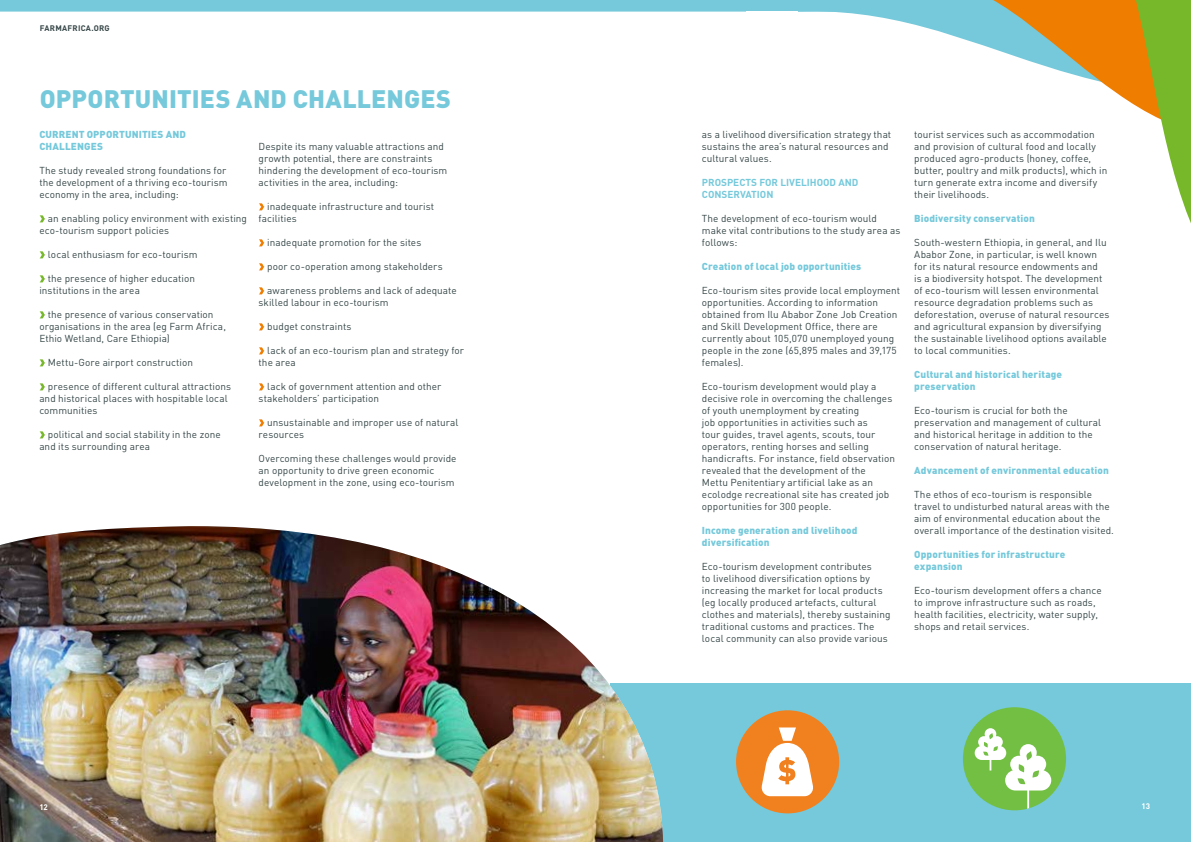
<style>
.page{position:relative;width:1191px;height:842px;background:#fff}
.page>*{position:absolute;margin:0;border:0;box-sizing:border-box;transform-origin:0 0}
.t1{font:900 25px "DIN Pro";letter-spacing:.005em;color:#75c9db}
.t2{font:10px/12px "DIN Pro";letter-spacing:.005em;color:#364647}
.t3{font:900 10px/12px "DIN Pro";letter-spacing:.01em;color:#75c9db}
.t4{font:700 10px/12px "DIN Pro";color:#75c9db}
.t5{font:700 8px "DIN Pro";letter-spacing:.03em;color:#364647}
.t6{font:700 8px "DIN Pro";color:#fff}
</style>
<div class="page">
<svg style="left:836px;top:12px;width:72px;height:11px"></svg>
<svg style="left:0;top:0;width:908px;height:12px;background:#79cadc"></svg>
<svg style="left:908px;top:0;width:142px;height:68px;fill:#75c9db"></svg>
<svg style="left:1050px;top:0;width:141px;height:223px"></svg>
<div style="left:610px;top:684px;width:581px;height:158px;background:#75c9db"></div>
<svg style="left:39px;top:215px;width:6px;height:7px"></svg>
<svg style="left:39px;top:251px;width:6px;height:7px"></svg>
<svg style="left:39px;top:275px;width:6px;height:7px"></svg>
<svg style="left:39px;top:311px;width:6px;height:7px"></svg>
<svg style="left:39px;top:359px;width:6px;height:7px"></svg>
<svg style="left:39px;top:383px;width:6px;height:7px"></svg>
<svg style="left:39px;top:431px;width:6px;height:7px"></svg>
<svg style="left:259px;top:203px;width:6px;height:7px"></svg>
<svg style="left:259px;top:239px;width:6px;height:7px"></svg>
<svg style="left:259px;top:263px;width:6px;height:7px"></svg>
<svg style="left:259px;top:287px;width:6px;height:7px"></svg>
<svg style="left:259px;top:323px;width:6px;height:7px"></svg>
<svg style="left:259px;top:347px;width:6px;height:7px"></svg>
<svg style="left:259px;top:383px;width:6px;height:7px"></svg>
<svg style="left:259px;top:419px;width:6px;height:7px"></svg>
<div style="left:736px;top:710px;width:103px;height:103px;background:#f1801f;border-radius:50%"></div>
<svg style="left:761px;top:727px;width:52px;height:69px"></svg>
<div style="left:963px;top:707px;width:103px;height:103px;background:#72bf44;border-radius:50%"></div>
<svg style="left:974px;top:728px;width:77px;height:82px"></svg>
<img style="left:0;top:526px;width:663px;height:316px">
<p class="t5" style="left:40px;top:22px;width:72px">FARMAFRICA.ORG</p>
<h1 class="t1" style="left:40px;top:82px;width:413px">OPPORTUNITIES AND CHALLENGES</h1>
<p class="t3" style="left:39px;top:128px;width:148px">CURRENT OPPORTUNITIES AND<br>CHALLENGES</p>
<p class="t2" style="left:39px;top:164px;width:190px">The study revealed strong foundations for the development of a thriving eco-tourism economy in the area, including:</p>
<p class="t2" style="left:39px;top:212px;width:209px;text-indent:9px">an enabling policy environment with existing eco-tourism support policies</p>
<p class="t2" style="left:48px;top:248px;width:151px">local enthusiasm for eco-tourism</p>
<p class="t2" style="left:39px;top:272px;width:157px;text-indent:9px">the presence of higher education institutions in the area</p>
<p class="t2" style="left:39px;top:308px;width:188px;text-indent:9px">the presence of various conservation organisations in the area (eg Farm Africa,<br>Ethio Wetland, Care Ethiopia)</p>
<p class="t2" style="left:48px;top:356px;width:147px">Mettu-Gore airport construction</p>
<p class="t2" style="left:39px;top:380px;width:193px;text-indent:9px">presence of different cultural attractions and historical places with hospitable local communities</p>
<p class="t2" style="left:39px;top:428px;width:183px;text-indent:9px">political and social stability in the zone and its surrounding area</p>
<p class="t2" style="left:259px;top:140px;width:190px">Despite its many valuable attractions and growth potential, there are constraints hindering the development of eco-tourism activities in the area, including:</p>
<p class="t2" style="left:259px;top:200px;width:177px;text-indent:9px">inadequate infrastructure and tourist facilities</p>
<p class="t2" style="left:267px;top:236px;width:156px">inadequate promotion for the sites</p>
<p class="t2" style="left:267px;top:260px;width:177px">poor co-operation among stakeholders</p>
<p class="t2" style="left:259px;top:284px;width:200px;text-indent:9px">awareness problems and lack of adequate skilled labour in eco-tourism</p>
<p class="t2" style="left:267px;top:320px;width:86px">budget constraints</p>
<p class="t2" style="left:259px;top:344px;width:207px;text-indent:9px">lack of an eco-tourism plan and strategy for the area</p>
<p class="t2" style="left:259px;top:380px;width:184px;text-indent:9px">lack of government attention and other stakeholders’ participation</p>
<p class="t2" style="left:259px;top:416px;width:201px;text-indent:9px">unsustainable and improper use of natural resources</p>
<p class="t2" style="left:259px;top:452px;width:199px">Overcoming these challenges would provide an opportunity to drive green economic development in the zone, using eco-tourism</p>
<p class="t2" style="left:702px;top:128px;width:191px">as a livelihood diversification strategy that sustains the area’s natural resources and cultural values.</p>
<p class="t4" style="left:702px;top:176px;width:158px">PROSPECTS FOR LIVELIHOOD AND<br>CONSERVATION</p>
<p class="t2" style="left:702px;top:212px;width:200px">The development of eco-tourism would make vital contributions to the study area as follows:</p>
<p class="t3" style="left:702px;top:260px;width:161px">Creation of local job opportunities</p>
<p class="t2" style="left:702px;top:284px;width:200px">Eco-tourism sites provide local employment opportunities. According to information obtained from Ilu Ababor Zone Job Creation and Skill Development Office, there are currently about 105,070 unemployed young people in the zone (65,895 males and 39,175 females).</p>
<p class="t2" style="left:702px;top:380px;width:195px">Eco-tourism development would play a decisive role in overcoming the challenges of youth unemployment by creating<br>job opportunities in activities such as<br>tour guides, travel agents, scouts, tour operators, renting horses and selling handicrafts. For instance, field observation revealed that the development of the<br>Mettu Penitentiary artificial lake as an ecolodge recreational site has created job opportunities for 300 people.</p>
<p class="t3" style="left:702px;top:524px;width:157px">Income generation and livelihood diversification</p>
<p class="t2" style="left:702px;top:560px;width:190px">Eco-tourism development contributes<br>to livelihood diversification options by increasing the market for local products (eg locally produced artefacts, cultural clothes and materials), thereby sustaining traditional customs and practices. The local community can also provide various</p>
<p class="t2" style="left:914px;top:128px;width:195px">tourist services such as accommodation and provision of cultural food and locally produced agro-products (honey, coffee, butter, poultry and milk products), which in turn generate extra income and diversify their livelihoods.</p>
<p class="t3" style="left:914px;top:212px;width:122px">Biodiversity conservation</p>
<p class="t2" style="left:914px;top:236px;width:197px">South-western Ethiopia, in general, and Ilu Ababor Zone, in particular, is well known for its natural resource endowments and<br>is a biodiversity hotspot. The development of eco-tourism will lessen environmental resource degradation problems such as deforestation, overuse of natural resources and agricultural expansion by diversifying the sustainable livelihood options available to local communities.</p>
<p class="t3" style="left:914px;top:368px;width:149px">Cultural and historical heritage preservation</p>
<p class="t2" style="left:914px;top:404px;width:188px">Eco-tourism is crucial for both the preservation and management of cultural and historical heritage in addition to the conservation of natural heritage.</p>
<p class="t3" style="left:914px;top:464px;width:196px">Advancement of environmental education</p>
<p class="t2" style="left:914px;top:488px;width:201px">The ethos of eco-tourism is responsible travel to undisturbed natural areas with the aim of environmental education about the overall importance of the destination visited.</p>
<p class="t3" style="left:914px;top:548px;width:153px">Opportunities for infrastructure expansion</p>
<p class="t2" style="left:914px;top:584px;width:189px">Eco-tourism development offers a chance to improve infrastructure such as roads, health facilities, electricity, water supply, shops and retail services.</p>
<p class="t6" style="left:39px;top:800px;width:10px">12</p>
<p class="t6" style="left:1141px;top:800px;width:10px">13</p>
</div>
